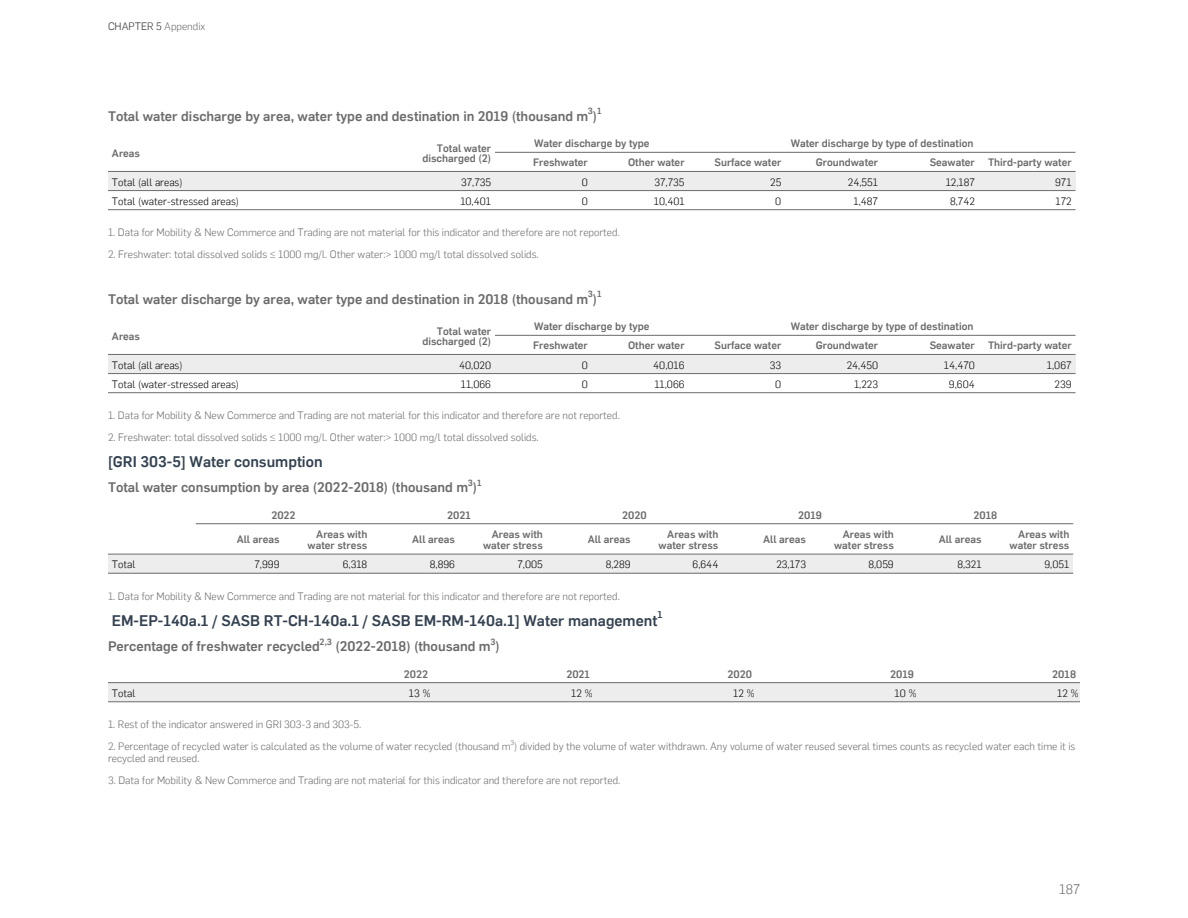
<style>
.page{position:relative;width:1188px;height:918px;background:#fff}
.page>*{position:absolute;margin:0;border:0;box-sizing:border-box;transform-origin:0 0}
.t1{font:500 15px "Flama";color:#334150}
.t2{font:500 13.5px "Flama";color:#6b6b6b}
.t3{font:300 13.5px "Flama";color:#6b6d6b}
.t4{font:500 10.5px/10.5px "Flama";color:#6b6b6b;text-align:right}
.t5{font:300 10.5px "Flama";color:#6b6b6b}
.t6{font:300 10.5px "Flama";color:#6b6d6b}
.t7{font:300 10.5px "Flama";color:#000}
.t8{font:300 10.5px "Flama";color:#2f3230}
.t9{font:500 9.75px "Flama";color:#334150}
.t10{font:500 8.7px "Flama";color:#6b6b6b}
.t11{font:300 6.9px "Flama";color:#6b6b6b}
.s1{color:#6b6d6b}
</style>
<div class="page">
<div style="left:398px;top:171px;width:678px;height:20px;background:#eeeded"></div>
<div style="left:108px;top:171px;width:290px;height:20px;background:#eeeded"></div>
<hr style="left:495px;top:152px;width:581px;height:1px;background:#6b6b6b">
<hr style="left:108px;top:171px;width:968px;height:1px;background:#6b6b6b">
<hr style="left:108px;top:190px;width:968px;height:1px;background:#6b6d6b">
<hr style="left:108px;top:209px;width:968px;height:1px;background:#6b6d6b">
<div style="left:108px;top:354px;width:290px;height:20px;background:#eeeded"></div>
<div style="left:398px;top:354px;width:678px;height:20px;background:#eeeded"></div>
<hr style="left:495px;top:335px;width:581px;height:1px;background:#6b6b6b">
<hr style="left:108px;top:354px;width:968px;height:1px;background:#6b6b6b">
<hr style="left:108px;top:373px;width:968px;height:1px;background:#6b6d6b">
<hr style="left:108px;top:392px;width:968px;height:1px;background:#6b6d6b">
<div style="left:196px;top:554px;width:877px;height:19px;background:#eeeded"></div>
<div style="left:108px;top:554px;width:88px;height:19px;background:#eeeded"></div>
<hr style="left:196px;top:523px;width:877px;height:1px;background:#6b6b6b">
<hr style="left:108px;top:554px;width:965px;height:1px;background:#6b6d6b">
<hr style="left:108px;top:573px;width:965px;height:1px;background:#6b6d6b">
<div style="left:108px;top:683px;width:162px;height:19px;background:#eeeded"></div>
<div style="left:270px;top:683px;width:810px;height:19px;background:#eeeded"></div>
<hr style="left:108px;top:682px;width:972px;height:1px;background:#6b6d6b">
<hr style="left:108px;top:702px;width:972px;height:1px;background:#6b6d6b">
<p class="t8" style="left:108px;top:20px;width:99px">CHAPTER 5 <span class="s1">Appendix</span></p>
<p class="t10" style="left:588px;top:106px;width:7px">3</p>
<p class="t10" style="left:597px;top:106px;width:6px">1</p>
<p class="t2" style="left:108px;top:108px;width:491px">Total water discharge by area, water type and destination in 2019 (thousand m )</p>
<p class="t4" style="left:112px;top:148px;width:30px">Areas</p>
<p class="t4" style="left:423px;top:143px;width:70px">Total water discharged (2)</p>
<p class="t4" style="left:534px;top:138px;width:117px">Water discharge by type</p>
<p class="t4" style="left:791px;top:138px;width:184px">Water discharge by type of destination</p>
<p class="t4" style="left:533px;top:157px;width:56px">Freshwater</p>
<p class="t4" style="left:628px;top:157px;width:58px">Other water</p>
<p class="t4" style="left:715px;top:157px;width:68px">Surface water</p>
<p class="t4" style="left:816px;top:157px;width:64px">Groundwater</p>
<p class="t4" style="left:930px;top:157px;width:47px">Seawater</p>
<p class="t4" style="left:988px;top:157px;width:85px">Third-party water</p>
<p class="t7" style="left:112px;top:176px;width:72px">Total (all areas)</p>
<p class="t7" style="left:461px;top:176px;width:32px">37,735</p>
<p class="t7" style="left:582px;top:176px;width:8px">0</p>
<p class="t7" style="left:655px;top:176px;width:32px">37,735</p>
<p class="t7" style="left:770px;top:176px;width:13px">25</p>
<p class="t7" style="left:848px;top:176px;width:32px">24,551</p>
<p class="t7" style="left:946px;top:176px;width:31px">12,187</p>
<p class="t7" style="left:1055px;top:176px;width:18px">971</p>
<p class="t7" style="left:112px;top:195px;width:129px">Total (water-stressed areas)</p>
<p class="t7" style="left:460px;top:195px;width:32px">10,401</p>
<p class="t7" style="left:582px;top:195px;width:8px">0</p>
<p class="t7" style="left:654px;top:195px;width:32px">10,401</p>
<p class="t7" style="left:775px;top:195px;width:8px">0</p>
<p class="t7" style="left:854px;top:195px;width:26px">1,487</p>
<p class="t7" style="left:950px;top:195px;width:26px">8,742</p>
<p class="t7" style="left:1056px;top:195px;width:18px">172</p>
<p class="t6" style="left:108px;top:226px;width:513px">1. Data for Mobility &amp; New Commerce and Trading are not material for this indicator and therefore are not reported.</p>
<p class="t5" style="left:108px;top:248px;width:432px">2. Freshwater: total dissolved solids ≤ 1000 mg/l. Other water:&gt; 1000 mg/l total dissolved solids.</p>
<p class="t2" style="left:108px;top:291px;width:491px">Total water discharge by area, water type and destination in 2018 (thousand m )</p>
<p class="t10" style="left:588px;top:289px;width:7px">3</p>
<p class="t10" style="left:597px;top:289px;width:6px">1</p>
<p class="t4" style="left:112px;top:331px;width:30px">Areas</p>
<p class="t4" style="left:423px;top:326px;width:70px">Total water discharged (2)</p>
<p class="t4" style="left:534px;top:321px;width:117px">Water discharge by type</p>
<p class="t4" style="left:791px;top:321px;width:184px">Water discharge by type of destination</p>
<p class="t4" style="left:533px;top:340px;width:56px">Freshwater</p>
<p class="t4" style="left:628px;top:340px;width:58px">Other water</p>
<p class="t4" style="left:715px;top:340px;width:68px">Surface water</p>
<p class="t4" style="left:816px;top:340px;width:64px">Groundwater</p>
<p class="t4" style="left:930px;top:340px;width:47px">Seawater</p>
<p class="t4" style="left:988px;top:340px;width:85px">Third-party water</p>
<p class="t7" style="left:112px;top:359px;width:72px">Total (all areas)</p>
<p class="t7" style="left:459px;top:359px;width:33px">40,020</p>
<p class="t7" style="left:582px;top:359px;width:8px">0</p>
<p class="t7" style="left:653px;top:359px;width:33px">40,016</p>
<p class="t7" style="left:770px;top:359px;width:13px">33</p>
<p class="t7" style="left:847px;top:359px;width:33px">24,450</p>
<p class="t7" style="left:944px;top:359px;width:32px">14,470</p>
<p class="t7" style="left:1047px;top:359px;width:26px">1,067</p>
<p class="t7" style="left:112px;top:378px;width:129px">Total (water-stressed areas)</p>
<p class="t7" style="left:461px;top:378px;width:32px">11,066</p>
<p class="t7" style="left:582px;top:378px;width:8px">0</p>
<p class="t7" style="left:654px;top:378px;width:32px">11,066</p>
<p class="t7" style="left:775px;top:378px;width:8px">0</p>
<p class="t7" style="left:854px;top:378px;width:25px">1,223</p>
<p class="t7" style="left:949px;top:378px;width:27px">9,604</p>
<p class="t7" style="left:1055px;top:378px;width:18px">239</p>
<p class="t6" style="left:108px;top:409px;width:513px">1. Data for Mobility &amp; New Commerce and Trading are not material for this indicator and therefore are not reported.</p>
<p class="t5" style="left:108px;top:431px;width:432px">2. Freshwater: total dissolved solids ≤ 1000 mg/l. Other water:&gt; 1000 mg/l total dissolved solids.</p>
<h1 class="t1" style="left:108px;top:452px;width:216px">[GRI 303-5] Water consumption</h1>
<p class="t2" style="left:108px;top:479px;width:371px">Total water consumption by area (2022-2018) (thousand m )</p>
<p class="t10" style="left:468px;top:478px;width:7px">3</p>
<p class="t10" style="left:477px;top:478px;width:6px">1</p>
<p class="t4" style="left:271px;top:510px;width:26px">2022</p>
<p class="t4" style="left:447px;top:510px;width:25px">2021</p>
<p class="t4" style="left:622px;top:510px;width:26px">2020</p>
<p class="t4" style="left:798px;top:510px;width:25px">2019</p>
<p class="t4" style="left:974px;top:510px;width:25px">2018</p>
<p class="t4" style="left:237px;top:535px;width:44px">All areas</p>
<p class="t4" style="left:308px;top:529px;width:61px">Areas with water stress</p>
<p class="t4" style="left:412px;top:535px;width:44px">All areas</p>
<p class="t4" style="left:483px;top:529px;width:61px">Areas with water stress</p>
<p class="t4" style="left:588px;top:535px;width:44px">All areas</p>
<p class="t4" style="left:659px;top:529px;width:61px">Areas with water stress</p>
<p class="t4" style="left:763px;top:535px;width:44px">All areas</p>
<p class="t4" style="left:834px;top:529px;width:61px">Areas with water stress</p>
<p class="t4" style="left:939px;top:535px;width:44px">All areas</p>
<p class="t4" style="left:1010px;top:529px;width:61px">Areas with water stress</p>
<p class="t7" style="left:112px;top:558px;width:25px">Total</p>
<p class="t7" style="left:254px;top:558px;width:27px">7,999</p>
<p class="t7" style="left:343px;top:558px;width:26px">6,318</p>
<p class="t7" style="left:430px;top:558px;width:27px">8,896</p>
<p class="t7" style="left:517px;top:558px;width:27px">7,005</p>
<p class="t7" style="left:606px;top:558px;width:26px">8,289</p>
<p class="t7" style="left:693px;top:558px;width:27px">6,644</p>
<p class="t7" style="left:776px;top:558px;width:31px">23,173</p>
<p class="t7" style="left:868px;top:558px;width:27px">8,059</p>
<p class="t7" style="left:957px;top:558px;width:26px">8,321</p>
<p class="t7" style="left:1044px;top:558px;width:26px">9,051</p>
<p class="t6" style="left:108px;top:590px;width:513px">1. Data for Mobility &amp; New Commerce and Trading are not material for this indicator and therefore are not reported.</p>
<h1 class="t1" style="left:112px;top:611px;width:547px">EM-EP-140a.1 / SASB RT-CH-140a.1 / SASB EM-RM-140a.1] Water management</h1>
<p class="t9" style="left:657px;top:609px;width:7px">1</p>
<p class="t2" style="left:108px;top:638px;width:213px">Percentage of freshwater recycled</p>
<p class="t10" style="left:320px;top:636px;width:14px">2,3</p>
<p class="t2" style="left:335px;top:638px;width:166px">(2022-2018) (thousand m )</p>
<p class="t10" style="left:491px;top:636px;width:7px">3</p>
<p class="t4" style="left:404px;top:669px;width:26px">2022</p>
<p class="t4" style="left:566px;top:669px;width:25px">2021</p>
<p class="t4" style="left:728px;top:669px;width:26px">2020</p>
<p class="t4" style="left:890px;top:669px;width:25px">2019</p>
<p class="t4" style="left:1052px;top:669px;width:25px">2018</p>
<p class="t7" style="left:112px;top:687px;width:25px">Total</p>
<p class="t7" style="left:409px;top:687px;width:23px">13 %</p>
<p class="t7" style="left:571px;top:687px;width:23px">12 %</p>
<p class="t7" style="left:733px;top:687px;width:23px">12 %</p>
<p class="t7" style="left:895px;top:687px;width:24px">10 %</p>
<p class="t7" style="left:1057px;top:687px;width:23px">12 %</p>
<p class="t5" style="left:108px;top:718px;width:255px">1. Rest of the indicator answered in GRI 303-3 and 303-5.</p>
<p class="t5" style="left:108px;top:740px;width:969px">2. Percentage of recycled water is calculated as the volume of water recycled (thousand m ) divided by the volume of water withdrawn. Any volume of water reused several times counts as recycled water each time it is</p>
<p class="t11" style="left:510px;top:738px;width:5px">3</p>
<p class="t5" style="left:108px;top:752px;width:93px">recycled and reused.</p>
<p class="t6" style="left:108px;top:774px;width:514px">3. Data for Mobility &amp; New Commerce and Trading are not material for this indicator and therefore are not reported.</p>
<p class="t3" style="left:1059px;top:882px;width:22px">187</p>
</div>
